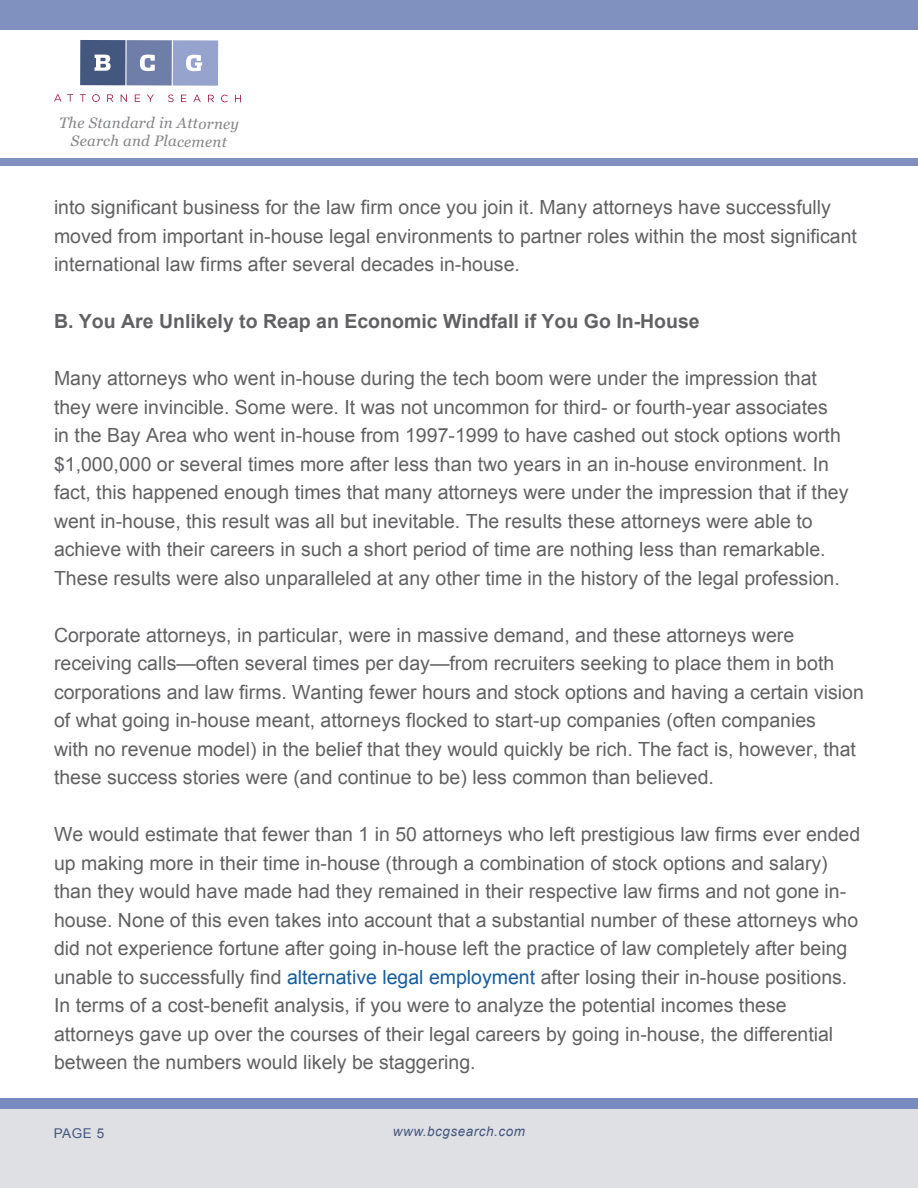
<style>
.page{position:relative;width:918px;height:1188px;background:#fff}
.page>*{position:absolute;margin:0;border:0;box-sizing:border-box;transform-origin:0 0}
.Body_Text{font:19.5px/28.5px "Arial";color:#616163}
.Body_Text-2{font:700 19.5px "Arial";color:#616163}
.t1{font:italic 15.15px/18.1px "Georgia";letter-spacing:.015em;color:#848587;text-align:center}
.t2{font:italic 13.5px "Arial";letter-spacing:.04em;color:#43577f}
.t3{font:13.5px "Arial";color:#43577f}
.s1{color:#175d9e}
</style>
<div class="page">
<div style="left:0;top:158px;width:918px;height:7px;background:#8091bf"></div>
<div style="left:0;top:0;width:918px;height:30px;background:#8091bf"></div>
<div style="left:0;top:1109px;width:918px;height:79px;background:#dfe0e4"></div>
<div style="left:0;top:1098px;width:918px;height:11px;background:#778bc0"></div>
<svg style="left:168px;top:94px;width:73px;height:8px"></svg>
<svg style="left:54px;top:94px;width:100px;height:8px"></svg>
<div style="left:80px;top:40px;width:46px;height:45px;background:#43577f"></div>
<div style="left:126px;top:40px;width:46px;height:46px;background:#6f7ea8"></div>
<div style="left:173px;top:40px;width:45px;height:46px;background:#96a3cc"></div>
<svg style="left:95px;top:55px;width:16px;height:16px"></svg>
<svg style="left:140px;top:55px;width:15px;height:16px"></svg>
<svg style="left:186px;top:55px;width:16px;height:16px"></svg>
<p class="t1" style="left:59px;top:114px;width:182px">The Standard in Attorney<br>Search and Placement</p>
<p class="Body_Text" style="left:54px;top:193px;width:805px">into significant business for the law firm once you join it. Many attorneys have successfully moved from important in-house legal environments to partner roles within the most significant international law firms after several decades in-house.</p>
<p class="Body_Text-2" style="left:54px;top:308px;width:647px">B. You Are Unlikely to Reap an Economic Windfall if You Go In-House</p>
<p class="Body_Text" style="left:54px;top:364px;width:796px">Many attorneys who went in-house during the tech boom were under the impression that they were invincible. Some were. It was not uncommon for third- or fourth-year associates<br>in the Bay Area who went in-house from 1997-1999 to have cashed out stock options worth $1,000,000 or several times more after less than two years in an in-house environment. In fact, this happened enough times that many attorneys were under the impression that if they went in-house, this result was all but inevitable. The results these attorneys were able to achieve with their careers in such a short period of time are nothing less than remarkable.<br>These results were also unparalleled at any other time in the history of the legal profession.</p>
<p class="Body_Text" style="left:54px;top:621px;width:811px">Corporate attorneys, in particular, were in massive demand, and these attorneys were receiving calls—often several times per day—from recruiters seeking to place them in both corporations and law firms. Wanting fewer hours and stock options and having a certain vision of what going in-house meant, attorneys flocked to start-up companies (often companies<br>with no revenue model) in the belief that they would quickly be rich. The fact is, however, that these success stories were (and continue to be) less common than believed.</p>
<p class="Body_Text" style="left:54px;top:820px;width:808px">We would estimate that fewer than 1 in 50 attorneys who left prestigious law firms ever ended up making more in their time in-house (through a combination of stock options and salary) than they would have made had they remained in their respective law firms and not gone in&shy;house. None of this even takes into account that a substantial number of these attorneys who did not experience fortune after going in-house left the practice of law completely after being unable to successfully find <span class="s1">alternative legal employment</span> after losing their in-house positions.<br>In terms of a cost-benefit analysis, if you were to analyze the potential incomes these attorneys gave up over the courses of their legal careers by going in-house, the differential between the numbers would likely be staggering.</p>
<p class="t3" style="left:54px;top:1124px;width:52px">PAGE 5</p>
<p class="t2" style="left:393px;top:1123px;width:134px">www.bcgsearch.com</p>
</div>
